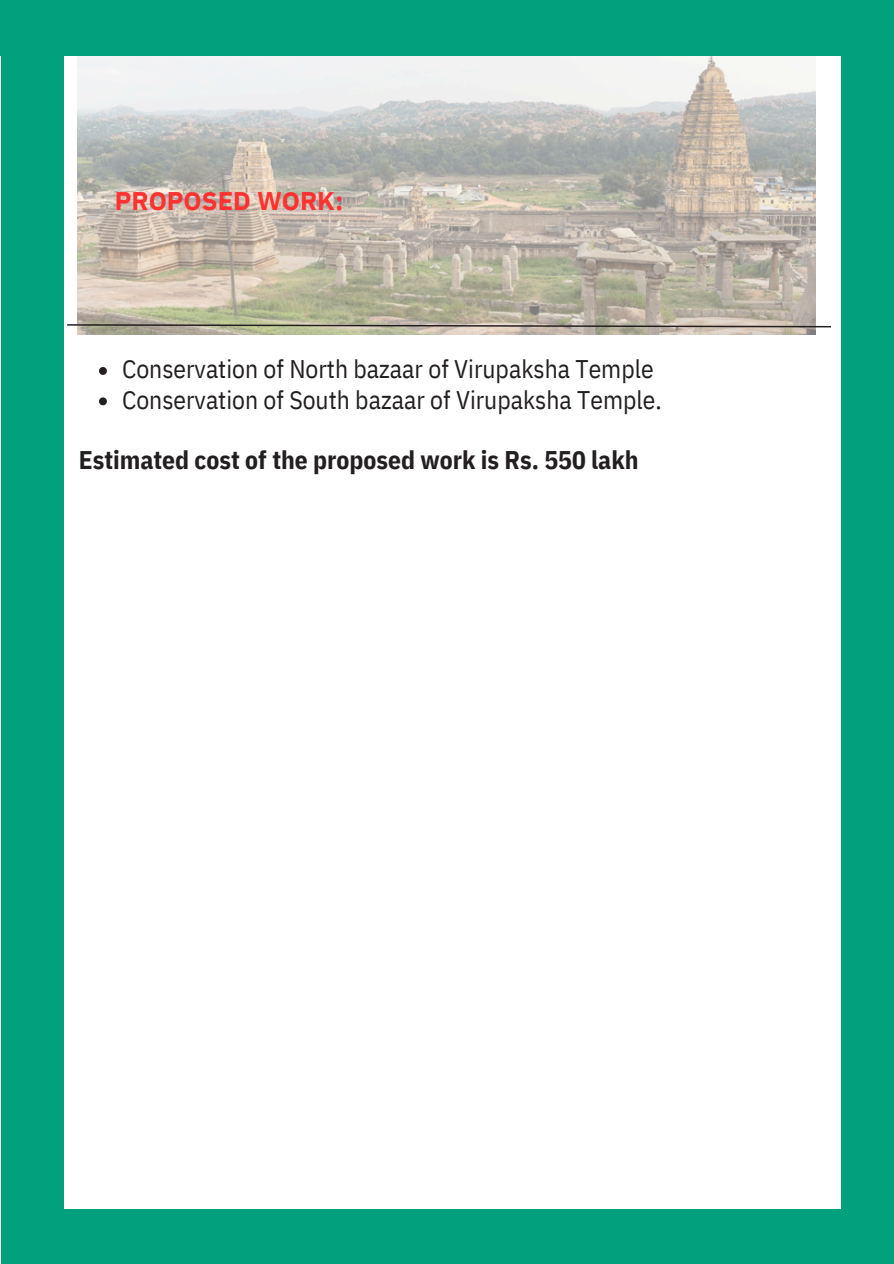
<style>
.page{position:relative;width:894px;height:1264px;background:#fff}
.page>*{position:absolute;margin:0;border:0;box-sizing:border-box;transform-origin:0 0}
.t1{font:25.5px "IBM Plex Sans Cond";color:#231f20}
.t2{font:700 25.5px "IBM Plex Sans Cond";color:#231f20}
.t3{font:700 25.5px "IBM Plex Sans";color:#ff3131}
</style>
<div class="page">
<img style="left:77px;top:55px;width:738px;height:280px">
<svg style="left:99px;top:367px;width:8px;height:8px"></svg>
<svg style="left:99px;top:397px;width:8px;height:8px"></svg>
<div style="left:1px;top:23px;width:63px;height:1240px;background:#00a17c"></div>
<div style="left:840px;top:2px;width:53px;height:1261px;background:#00a17c"></div>
<div style="left:32px;top:1209px;width:857px;height:54px;background:#00a17c"></div>
<div style="left:0;top:0;width:893px;height:55px;background:#00a17c"></div>
<svg style="left:67px;top:324px;width:763px;height:3px;background:#787269"></svg>
<p class="t3" style="left:115px;top:184px;width:230px">PROPOSED WORK:</p>
<p class="t1" style="left:122px;top:352px;width:533px">Conservation of North bazaar of Virupaksha Temple</p>
<h1 class="t1" style="left:122px;top:382px;width:541px">Conservation of South bazaar of Virupaksha Temple.</h1>
<p class="t2" style="left:79px;top:443px;width:561px">Estimated cost of the proposed work is Rs. 550 lakh</p>
</div>
